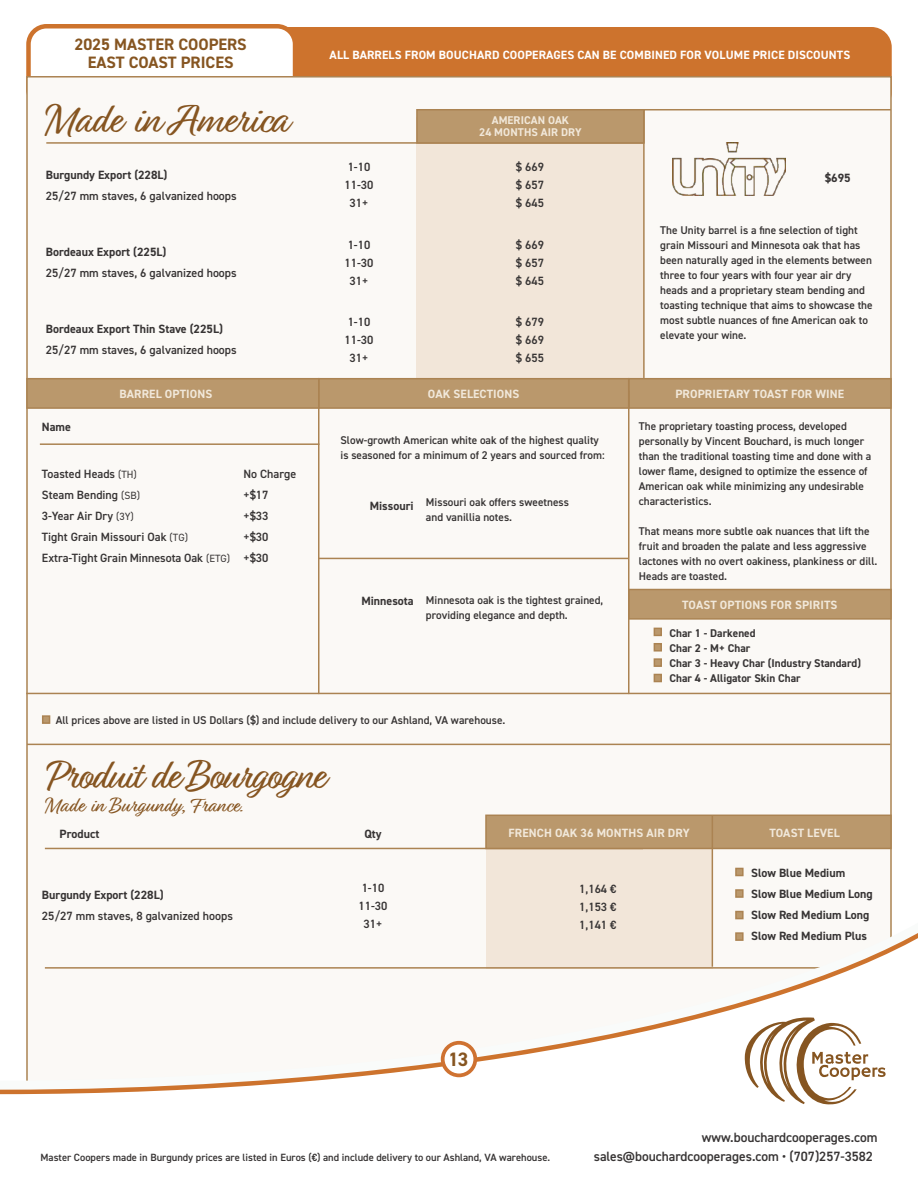
<style>
.page{position:relative;width:918px;height:1188px;background:#fff}
.page>*{position:absolute;margin:0;border:0;box-sizing:border-box;transform-origin:0 0}
.t1{font:42px "Relation Two";letter-spacing:-.04em;color:#865521}
.t2{font:42px "Relation Two";letter-spacing:-.01em;color:#865521}
.t3{font:21px "Relation Two";color:#865521}
.t4{font:700 19.5px "DIN2014";color:#865521}
.t5{font:700 16.5px/18px "DIN2014";color:#865521;text-align:center}
.t6{font:600 13.5px "DIN2014";color:#373434}
.t7{font:600 12px/18px "DIN2014";color:#373434;text-align:center}
.t8{font:700 12px/21px "DIN2014";color:#373434}
.t9{font:700 12px "DIN2014";letter-spacing:.01em;color:#f1e8da}
.t10{font:700 12px "DIN2014";letter-spacing:.01em;color:#fff}
.t11{font:600 11.25px/15px "DIN2014";color:#373434}
.t12{font:700 11.25px/15px "DIN2014";color:#373434}
.t13{font:700 11.25px/12px "DIN2014";letter-spacing:.01em;color:#f1e8da;text-align:center}
.t14{font:600 10.5px "DIN2014";color:#373434}
.s1{font-weight:400;font-size:10.5px}
.s2{font-weight:700;font-size:12px}
</style>
<div class="page">
<div style="left:257px;top:29px;width:633px;height:82px;background:#cd732d;border-radius:18px"></div>
<div style="left:254px;top:27px;width:638px;height:86px;border:4px solid #cd732d;border-radius:18px"></div>
<div style="left:28px;top:26px;width:267px;height:82px;background:#fff;border-radius:18px"></div>
<div style="left:26px;top:24px;width:271px;height:86px;border:4px solid #cd732d;border-radius:18px"></div>
<div style="left:27px;top:76px;width:864px;height:1077px;background:#fbf9f6"></div>
<div style="left:416px;top:118px;width:228px;height:260px;background:#f2e6d9"></div>
<hr style="left:46px;top:142px;width:598px;height:2px;background:#ab8352">
<div style="left:486px;top:848px;width:226px;height:121px;background:#f2e6d9"></div>
<hr style="left:27px;top:744px;width:863px;height:1px;background:#ab8352">
<hr style="left:318px;top:558px;width:311px;height:1px;background:#ab8352">
<hr style="left:45px;top:848px;width:598px;height:1px;background:#ab8352">
<hr style="left:26px;top:693px;width:865px;height:1px;background:#ab8352">
<div style="left:416px;top:109px;width:229px;height:35px;background:#ba986c;border:2px solid #ab8352"></div>
<div style="left:628px;top:378px;width:264px;height:31px;background:#ba986c;border:2px solid #ab8352"></div>
<div style="left:628px;top:589px;width:264px;height:31px;background:#ba986c;border:2px solid #ab8352"></div>
<hr style="left:628px;top:391px;width:2px;height:303px;background:#ab8352">
<hr style="left:318px;top:391px;width:2px;height:303px;background:#ab8352">
<div style="left:318px;top:378px;width:311px;height:31px;background:#ba986c;border:2px solid #ab8352"></div>
<div style="left:485px;top:815px;width:407px;height:34px;background:#ba986c;border:2px solid #ab8352"></div>
<div style="left:26px;top:378px;width:294px;height:31px;background:#ba986c;border:2px solid #ab8352"></div>
<hr style="left:40px;top:443px;width:280px;height:2px;background:#ab8352">
<svg style="left:735px;top:868px;width:9px;height:8px"></svg>
<div style="left:735px;top:889px;width:9px;height:9px;background:#ba986c;border:2px solid #ab8352"></div>
<hr style="left:712px;top:815px;width:1px;height:152px;background:#ab8352">
<svg style="left:642px;top:108px;width:250px;height:271px"></svg>
<svg style="left:654px;top:628px;width:8px;height:8px"></svg>
<svg style="left:654px;top:643px;width:8px;height:9px"></svg>
<svg style="left:654px;top:658px;width:8px;height:9px"></svg>
<svg style="left:654px;top:674px;width:8px;height:8px"></svg>
<svg style="left:42px;top:715px;width:8px;height:9px"></svg>
<svg style="left:0;top:922px;width:918px;height:173px"></svg>
<svg style="left:744px;top:1017px;width:142px;height:88px"></svg>
<div style="left:443px;top:1043px;width:32px;height:32px;background:#fff;border-radius:50%"></div>
<div style="left:441px;top:1041px;width:36px;height:36px;border:4px solid #cf7231;border-radius:50%"></div>
<h3 class="t5" style="left:74px;top:35px;width:174px">2025 MASTER COOPERS<br>EAST COAST PRICES</h3>
<h1 class="t2" style="left:46px;top:92px;width:243px">Made in America</h1>
<p class="t10" style="left:330px;top:47px;width:522px">ALL BARRELS FROM BOUCHARD COOPERAGES CAN BE COMBINED FOR VOLUME PRICE DISCOUNTS</p>
<p class="t13" style="left:479px;top:114px;width:104px">AMERICAN OAK<br>24 MONTHS AIR DRY</p>
<p class="t7" style="left:345px;top:158px;width:30px">1-10<br>11-30<br>31+</p>
<p class="t7" style="left:516px;top:158px;width:30px;text-align:justify">$ 669 $ 657 $ 645</p>
<p class="t7" style="left:345px;top:235px;width:30px">1-10<br>11-30<br>31+</p>
<p class="t7" style="left:516px;top:235px;width:30px;text-align:justify">$ 669 $ 657 $ 645</p>
<p class="t7" style="left:345px;top:312px;width:30px">1-10<br>11-30<br>31+</p>
<p class="t7" style="left:516px;top:312px;width:30px;text-align:justify">$ 679 $ 669 $ 655</p>
<p class="t8" style="left:46px;top:164px;width:123px">Burgundy Export (228L)</p>
<p class="t8" style="left:825px;top:167px;width:27px">$695</p>
<p class="t7" style="left:46px;top:187px;width:192px">25/27 mm staves, 6 galvanized hoops</p>
<p class="t11" style="left:660px;top:223px;width:214px">The Unity barrel is a fine selection of tight grain Missouri and Minnesota oak that has been naturally aged in the elements between three to four years with four year air dry heads and a proprietary steam bending and toasting technique that aims to showcase the most subtle nuances of fine American oak to elevate your wine.</p>
<p class="t8" style="left:46px;top:241px;width:122px">Bordeaux Export (225L)</p>
<p class="t7" style="left:46px;top:264px;width:192px">25/27 mm staves, 6 galvanized hoops</p>
<p class="t8" style="left:46px;top:318px;width:179px">Bordeaux Export Thin Stave (225L)</p>
<p class="t7" style="left:46px;top:341px;width:192px">25/27 mm staves, 6 galvanized hoops</p>
<p class="t9" style="left:119px;top:386px;width:94px">BARREL OPTIONS</p>
<p class="t8" style="left:42px;top:416px;width:31px">Name</p>
<p class="t7" style="left:42px;top:463px;width:190px;line-height:21px;text-align:left">Toasted Heads <span class="s1">(TH)<br></span>Steam Bending <span class="s1">(SB)<br></span>3-Year Air Dry <span class="s1">(3Y)<br></span>Tight Grain Missouri Oak <span class="s1">(TG)<br></span>Extra-Tight Grain Minnesota Oak <span class="s1">(ETG)</span></p>
<p class="t7" style="left:243px;top:463px;width:54px;line-height:21px;text-align:left">No Charge +$17 +$33 +$30 +$30</p>
<p class="t9" style="left:428px;top:386px;width:93px">OAK SELECTIONS</p>
<p class="t11" style="left:341px;top:432px;width:266px">Slow-growth American white oak of the highest quality is seasoned for a minimum of 2 years and sourced from:</p>
<p class="t11" style="left:370px;top:494px;width:201px;text-align:center"><span class="s2">Missouri</span> Missouri oak offers sweetness and vanillia notes.</p>
<p class="t11" style="left:426px;top:592px;width:179px;text-indent:-65px"><span class="s2">Minnesota</span> Minnesota oak is the tightest grained, providing elegance and depth.</p>
<p class="t11" style="left:56px;top:712px;width:451px">All prices above are listed in US Dollars ($) and include delivery to our Ashland, VA warehouse.</p>
<h1 class="t1" style="left:46px;top:748px;width:279px">Produit de Bourgogne</h1>
<h2 class="t3" style="left:46px;top:791px;width:199px">Made in Burgundy, France.</h2>
<p class="t9" style="left:675px;top:386px;width:170px">PROPRIETARY TOAST FOR WINE</p>
<p class="t11" style="left:639px;top:418px;width:234px">The proprietary toasting process, developed personally by Vincent Bouchard, is much longer than the traditional toasting time and done with a lower flame, designed to optimize the essence of American oak while minimizing any undesirable characteristics.</p>
<p class="t11" style="left:639px;top:523px;width:240px">That means more subtle oak nuances that lift the fruit and broaden the palate and less aggressive lactones with no overt oakiness, plankiness or dill.<br>Heads are toasted.</p>
<p class="t9" style="left:682px;top:597px;width:157px">TOAST OPTIONS FOR SPIRITS</p>
<p class="t12" style="left:669px;top:625px;width:193px">Char 1 - Darkened<br>Char 2 - M+ Char<br>Char 3 - Heavy Char (Industry Standard)<br>Char 4 - Alligator Skin Char</p>
<p class="t8" style="left:364px;top:823px;width:19px">Qty</p>
<p class="t9" style="left:509px;top:824px;width:183px">FRENCH OAK 36 MONTHS AIR DRY</p>
<p class="t8" style="left:60px;top:823px;width:41px">Product</p>
<p class="t9" style="left:770px;top:824px;width:72px">TOAST LEVEL</p>
<p class="t8" style="left:42px;top:884px;width:123px">Burgundy Export (228L)</p>
<p class="t7" style="left:42px;top:907px;width:192px">25/27 mm staves, 8 galvanized hoops</p>
<p class="t7" style="left:359px;top:878px;width:30px">1-10<br>11-30<br>31+</p>
<p class="t7" style="left:579px;top:880px;width:39px;text-align:justify">1,164 € 1,153 € 1,141 €</p>
<h3 class="t4" style="left:448px;top:1046px;width:22px">13</h3>
<p class="t8" style="left:751px;top:863px;width:123px">Slow Blue Medium<br>Slow Blue Medium Long<br>Slow Red Medium Long<br>Slow Red Medium Plus</p>
<p class="t6" style="left:702px;top:1128px;width:177px">www.bouchardcooperages.com</p>
<p class="t14" style="left:40px;top:1150px;width:511px">Master Coopers made in Burgundy prices are listed in Euros (€) and include delivery to our Ashland, VA warehouse.</p>
<p class="t6" style="left:594px;top:1147px;width:281px">sales@bouchardcooperages.com • (707)257-3582</p>
</div>
